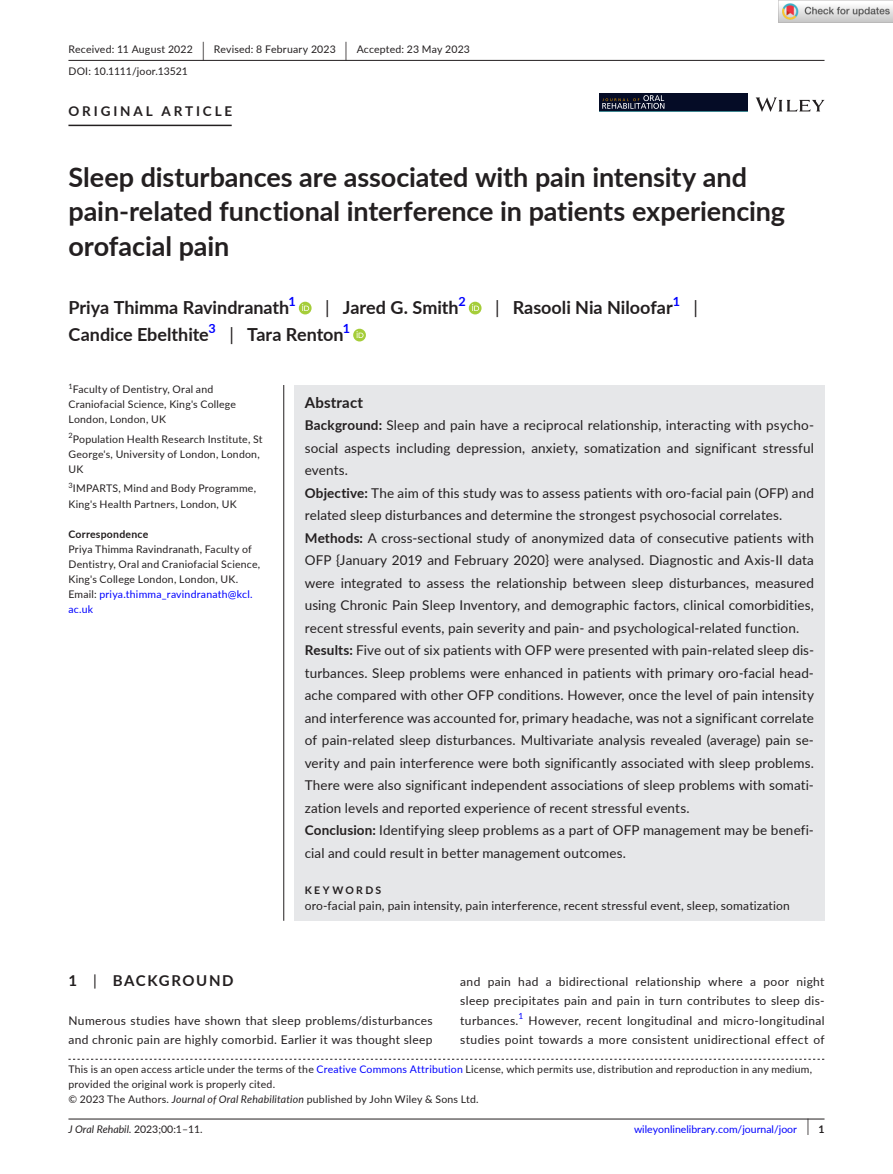
<style>
.page{position:relative;width:893px;height:1174px;background:#fff}
.page>*{position:absolute;margin:0;border:0;box-sizing:border-box;transform-origin:0 0}
.t1{font:700 27px/34.5px "Lato";letter-spacing:-.005em;color:#231f20}
.t2{font:700 18px "Lato";color:#231f20}
.t3{font:18px "Lato";color:#231f20}
.t4{font:700 15px "Lato";letter-spacing:.105em;color:#231f20}
.t5{font:700 15px "Lato";letter-spacing:.015em;color:#231f20}
.t6{font:13.5px/22.5px "Lato";letter-spacing:.01em;color:#231f20}
.t7{font:700 13.5px "Lato";letter-spacing:.215em;color:#231f20}
.t8{font:700 12.6px "Lato";color:#00f}
.t9{font:12px/19.5px "Lato";letter-spacing:.025em;color:#231f20}
.t10{font:10.5px/15px "Lato";letter-spacing:.02em;color:#231f20}
.t11{font:10.5px "Lato";color:#00f}
.t12{font:italic 10.5px "Lato";color:#231f20}
.t13{font:700 10.5px "Lato";letter-spacing:.02em;color:#231f20}
.t14{font:700 10.5px "Lato";letter-spacing:.22em;color:#231f20}
.t15{font:7.35px "Lato";color:#231f20}
.s1{font-size:19.65px}
.s2{font-weight:400}
.s3{color:#00f}
.s4{font-weight:700}
.s5{font-style:italic}
.s6{font-style:normal}
.s7{font-size:17.4px;color:#231f20}
.s8{font-weight:700;color:#231f20}
</style>
<div class="page">
<hr style="left:68px;top:1118px;width:756px;height:1px;background:#231f20">
<svg style="left:756px;top:97px;width:68px;height:15px"></svg>
<div style="left:599px;top:93px;width:149px;height:19px;background:#050c26"></div>
<hr style="left:599px;top:111px;width:149px;height:1px;background:#3e8690">
<svg style="left:602px;top:95px;width:62px;height:14px"></svg>
<hr style="left:68px;top:60px;width:756px;height:1px;background:#231f20">
<hr style="left:68px;top:125px;width:164px;height:1px;background:#231f20">
<div style="left:299px;top:302px;width:13px;height:12px;background:#a5cd39;border-radius:50%"></div>
<svg style="left:302px;top:304px;width:7px;height:7px"></svg>
<div style="left:469px;top:302px;width:13px;height:12px;background:#a5cd39;border-radius:50%"></div>
<svg style="left:472px;top:304px;width:7px;height:7px"></svg>
<svg style="left:353px;top:329px;width:13px;height:12px"></svg>
<svg style="left:357px;top:331px;width:6px;height:7px"></svg>
<svg style="left:68px;top:1058px;width:756px;height:1px"></svg>
<div style="left:294px;top:385px;width:530px;height:535px;background:#e6e7e9"></div>
<hr style="left:283px;top:385px;width:1px;height:535px;background:#231f20">
<img style="left:779px;top:0;width:114px;height:23px">
<p class="t10" style="left:68px;top:38px;width:403px;line-height:21.8px">Received: 11 August 2022 <span class="s1">|</span> Revised: 8 February 2023 <span class="s1">|</span> Accepted: 23 May 2023<br>DOI: 10.1111/joor.13521</p>
<p class="t7" style="left:68px;top:101px;width:165px">ORIGINAL ARTICLE</p>
<h1 class="t1" style="left:68px;top:159px;width:718px">Sleep disturbances are associated with pain intensity and pain-related functional interference in patients experiencing orofacial pain</h1>
<h2 class="t2" style="left:68px;top:295px;width:222px">Priya Thimma Ravindranath</h2>
<p class="t8" style="left:288px;top:292px;width:9px">1</p>
<h2 class="t2" style="left:325px;top:295px;width:135px"><span class="s2">|</span> Jared G. Smith</h2>
<p class="t8" style="left:458px;top:292px;width:9px">2</p>
<h2 class="t2" style="left:495px;top:295px;width:179px"><span class="s2">|</span> Rasooli Nia Niloofar</h2>
<p class="t8" style="left:673px;top:292px;width:9px">1</p>
<h2 class="t3" style="left:693px;top:295px;width:6px">|</h2>
<h2 class="t2" style="left:68px;top:322px;width:142px">Candice Ebelthite</h2>
<p class="t8" style="left:209px;top:319px;width:9px">3</p>
<h2 class="t2" style="left:229px;top:322px;width:116px"><span class="s2">|</span> Tara Renton</h2>
<p class="t8" style="left:343px;top:319px;width:9px">1</p>
<p class="t15" style="left:68px;top:381px;width:6px">1</p>
<p class="t10" style="left:68px;top:382px;width:169px;text-indent:4px">Faculty of Dentistry, Oral and<br>Craniofacial Science, King's College<br>London, London, UK</p>
<p class="t10" style="left:68px;top:431px;width:196px"><sup>2</sup>Population Health Research Institute, St<br>George's, University of London, London,<br>UK</p>
<p class="t10" style="left:68px;top:481px;width:189px"><sup>3</sup>IMPARTS, Mind and Body Programme,<br>King's Health Partners, London, UK</p>
<p class="t13" style="left:68px;top:526px;width:81px">Correspondence</p>
<p class="t10" style="left:68px;top:541px;width:193px">Priya Thimma Ravindranath, Faculty of Dentistry, Oral and Craniofacial Science, King's College London, London, UK.<br>Email: <span class="s3">priya.thimma_ravindranath@kcl. ac.uk</span></p>
<p class="t5" style="left:305px;top:391px;width:60px">Abstract</p>
<p class="t6" style="left:305px;top:413px;width:511px"><span class="s4">Background:</span> Sleep and pain have a reciprocal relationship, interacting with psycho&shy;social aspects including depression, anxiety, somatization and significant stressful events.<br><span class="s4">Objective:</span> The aim of this study was to assess patients with oro-facial pain (OFP) and related sleep disturbances and determine the strongest psychosocial correlates.<br><span class="s4">Methods:</span> A cross-sectional study of anonymized data of consecutive patients with OFP {January 2019 and February 2020} were analysed. Diagnostic and Axis-II data were integrated to assess the relationship between sleep disturbances, measured using Chronic Pain Sleep Inventory, and demographic factors, clinical comorbidities, recent stressful events, pain severity and pain- and psychological-related function.<br><span class="s4">Results:</span> Five out of six patients with OFP were presented with pain-related sleep dis&shy;turbances. Sleep problems were enhanced in patients with primary oro-facial head&shy;ache compared with other OFP conditions. However, once the level of pain intensity and interference was accounted for, primary headache, was not a significant correlate of pain-related sleep disturbances. Multivariate analysis revealed (average) pain se&shy;verity and pain interference were both significantly associated with sleep problems.<br>There were also significant independent associations of sleep problems with somati&shy;zation levels and reported experience of recent stressful events.<br><span class="s4">Conclusion:</span> Identifying sleep problems as a part of OFP management may be benefi&shy;cial and could result in better management outcomes.</p>
<p class="t14" style="left:305px;top:882px;width:78px">KEYWORDS</p>
<p class="t9" style="left:305px;top:895px;width:486px">oro-facial pain, pain intensity, pain interference, recent stressful event, sleep, somatization</p>
<p class="t4" style="left:68px;top:969px;width:167px">1 <span class="s2">|</span> BACKGROUND</p>
<p class="t9" style="left:68px;top:1010px;width:366px">Numerous studies have shown that sleep problems/disturbances and chronic pain are highly comorbid. Earlier it was thought sleep</p>
<p class="t9" style="left:460px;top:971px;width:366px;text-align:justify">and pain had a bidirectional relationship where a poor night sleep precipitates pain and pain in turn contributes to sleep dis&shy;turbances.<sup>1</sup> However, recent longitudinal and micro-longitudinal studies point towards a more consistent unidirectional effect of</p>
<p class="t10" style="left:68px;top:1061px;width:745px">This is an open access article under the terms of the <span class="s3">Creative Commons Attribution</span> License, which permits use, distribution and reproduction in any medium, provided the original work is properly cited.<br>© 2023 The Authors. <span class="s5">Journal of Oral Rehabilitation</span> published by John Wiley &amp; Sons Ltd.</p>
<p class="t12" style="left:68px;top:1121px;width:136px">J Oral Rehabil. <span class="s6">2023;00:1–11.</span></p>
<p class="t11" style="left:634px;top:1121px;width:192px">wileyonlinelibrary.com/journal/joor <span class="s7">|</span> <span class="s8">1</span></p>
</div>
